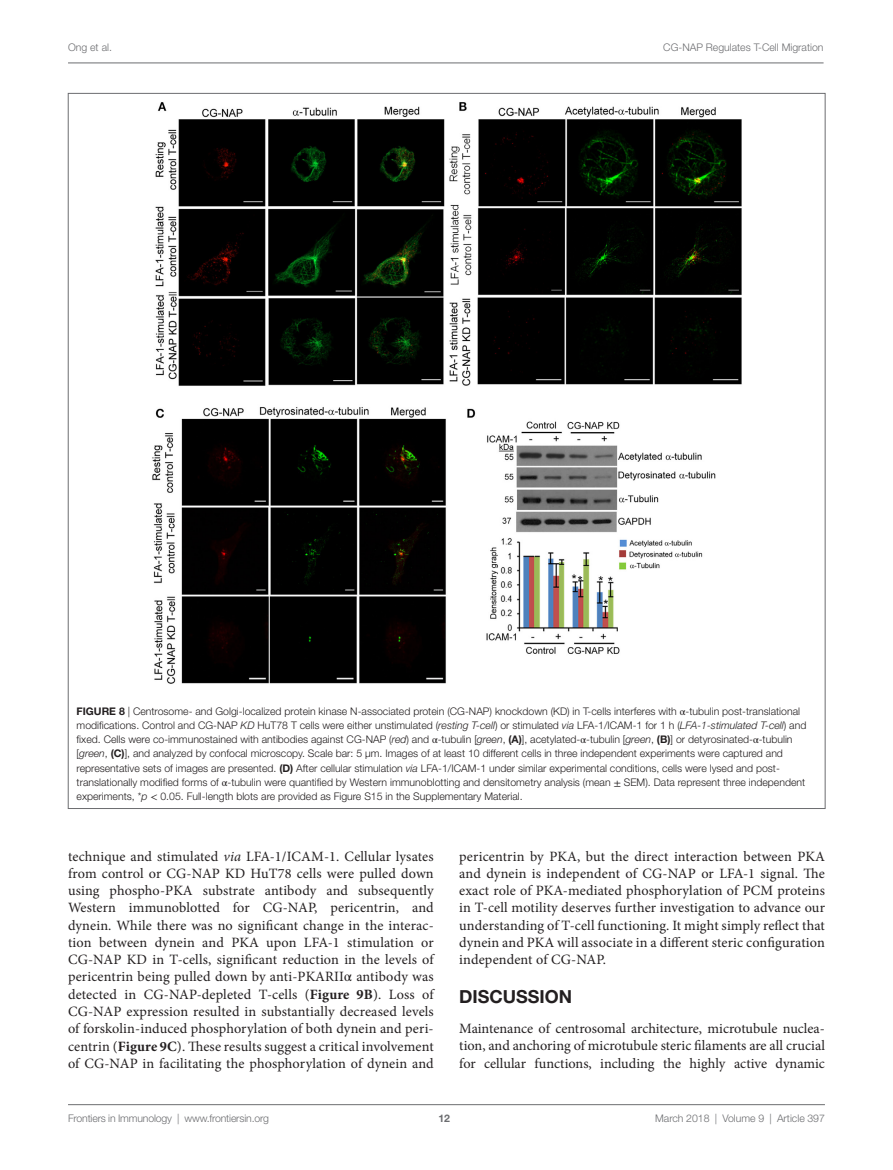
<style>
.page{position:relative;width:893px;height:1170px;background:#fff}
.page>*{position:absolute;margin:0;border:0;box-sizing:border-box;transform-origin:0 0}
.t1{font:700 18px "Helvetica Neue LT Std";color:#231f20}
.t2{font:14.25px/17.2px "Minion Pro";letter-spacing:.005em;color:#231f20;text-align:justify}
.t3{font:300 10.5px/14.2px "Helvetica Neue LT Std";color:#231f20}
.t4{font:300 10.5px "Helvetica Neue LT Std";color:#6c6d70}
.t5{font:700 10.5px "Helvetica Neue LT Std";color:#6c6d70}
.s1{font-weight:700}
.s2{font-family:"STIX General";font-weight:400}
.s3{font-style:italic}
.s4{font-family:"STIX General"}
</style>
<div class="page">
<img style="left:152px;top:102px;width:590px;height:582px">
<hr style="left:68px;top:63px;width:756px;height:1px;background:#6c6d70">
<hr style="left:68px;top:1104px;width:757px;height:1px;background:#6c6d70">
<p class="t4" style="left:68px;top:41px;width:45px">Ong et al.</p>
<p class="t4" style="left:663px;top:41px;width:162px">CG-NAP Regulates T-Cell Migration</p>
<p class="t3" style="left:77px;top:703px;width:731px"><span class="s1">FIGURE 8</span> | Centrosome- and Golgi-localized protein kinase N-associated protein (CG-NAP) knockdown (KD) in T-cells interferes with <span class="s2">α</span>-tubulin post-translational modifications. Control and CG-NAP <span class="s3">KD</span> HuT78 T cells were either unstimulated (<span class="s3">resting T-cell</span>) or stimulated <span class="s3">via</span> LFA-1/ICAM-1 for 1 h (<span class="s3">LFA-1-stimulated T-cell</span>) and fixed. Cells were co-immunostained with antibodies against CG-NAP (<span class="s3">red</span>) and <span class="s2">α</span>-tubulin [<span class="s3">green</span>, <span class="s1">(A)</span>], acetylated-<span class="s2">α</span>-tubulin [<span class="s3">green</span>, <span class="s1">(B)</span>] or detyrosinated-<span class="s2">α</span>-tubulin [<span class="s3">green</span>, <span class="s1">(C)</span>], and analyzed by confocal microscopy. Scale bar: 5 µm. Images of at least 10 different cells in three independent experiments were captured and representative sets of images are presented. <span class="s1">(D)</span> After cellular stimulation <span class="s3">via</span> LFA-1/ICAM-1 under similar experimental conditions, cells were lysed and post&shy;translationally modified forms of <span class="s2">α</span>-tubulin were quantified by Western immunoblotting and densitometry analysis (mean <span class="s2">±</span> SEM). Data represent three independent experiments, *<span class="s3">p</span> <span class="s2">&lt;</span> 0.05. Full-length blots are provided as Figure S15 in the Supplementary Material.</p>
<p class="t2" style="left:68px;top:847px;width:367px">technique and stimulated <span class="s3">via</span> LFA-1/ICAM-1. Cellular lysates from control or CG-NAP KD HuT78 cells were pulled down using phospho-PKA substrate antibody and subsequently Western immunoblotted for CG-NAP, pericentrin, and dynein. While there was no significant change in the interac&shy;tion between dynein and PKA upon LFA-1 stimulation or CG-NAP KD in T-cells, significant reduction in the levels of pericentrin being pulled down by anti-PKARII<span class="s4">α</span> antibody was detected in CG-NAP-depleted T-cells (<span class="s1">Figure 9B</span>). Loss of CG-NAP expression resulted in substantially decreased levels of forskolin-induced phosphorylation of both dynein and peri&shy;centrin (<span class="s1">Figure 9C</span>). These results suggest a critical involvement of CG-NAP in facilitating the phosphorylation of dynein and</p>
<p class="t2" style="left:459px;top:847px;width:367px">pericentrin by PKA, but the direct interaction between PKA and dynein is independent of CG-NAP or LFA-1 signal. The exact role of PKA-mediated phosphorylation of PCM proteins in T-cell motility deserves further investigation to advance our understanding of T-cell functioning. It might simply reflect that dynein and PKA will associate in a different steric configuration independent of CG-NAP.</p>
<p class="t1" style="left:459px;top:985px;width:112px">DISCUSSION</p>
<p class="t2" style="left:459px;top:1019px;width:367px">Maintenance of centrosomal architecture, microtubule nuclea&shy;tion, and anchoring of microtubule steric filaments are all crucial for cellular functions, including the highly active dynamic</p>
<p class="t4" style="left:68px;top:1111px;width:203px">Frontiers in Immunology | www.frontiersin.org</p>
<p class="t4" style="left:655px;top:1111px;width:171px">March 2018 | Volume 9 | Article 397</p>
<p class="t5" style="left:439px;top:1111px;width:13px">12</p>
</div>
